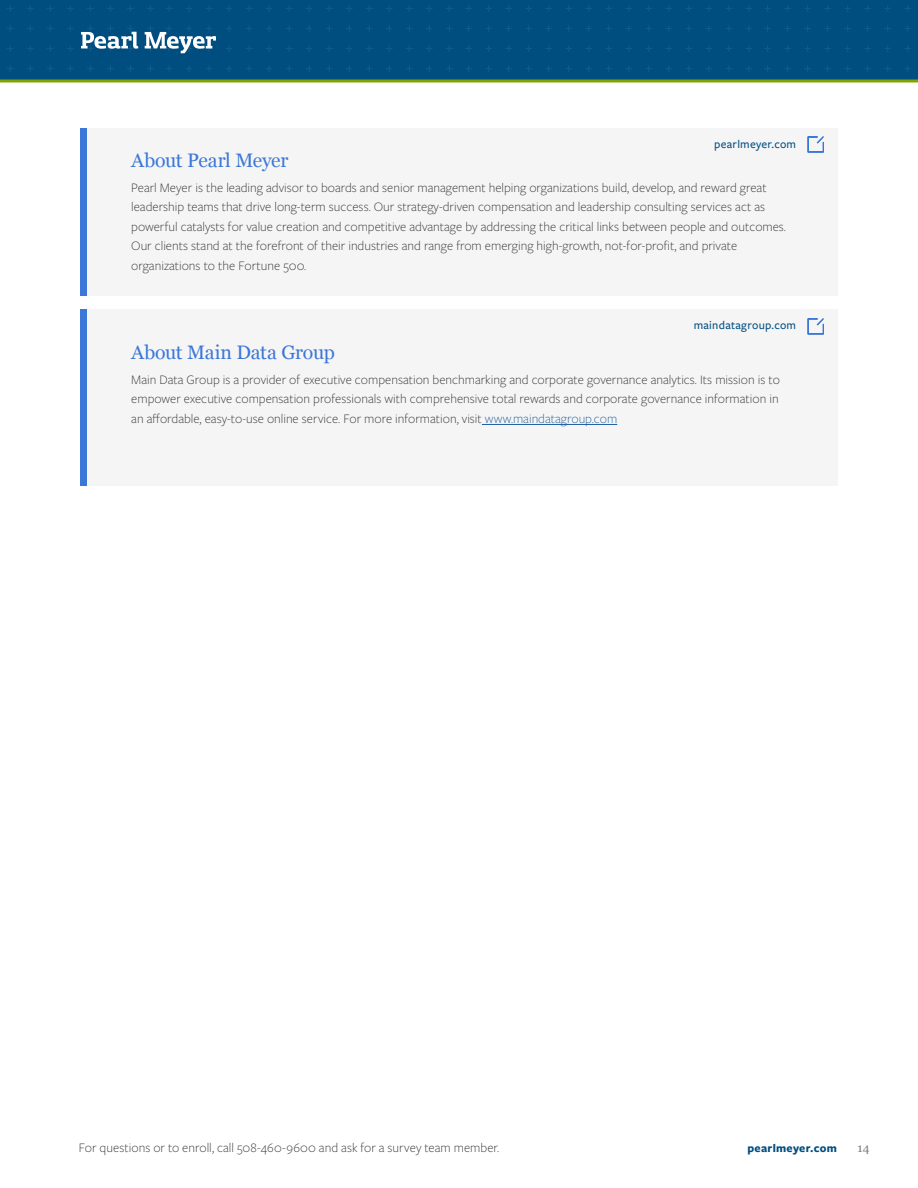
<style>
.page{position:relative;width:918px;height:1188px;background:#fff}
.page>*{position:absolute;margin:0;border:0;box-sizing:border-box;transform-origin:0 0}
.t1{font:19.5px "Georgia";letter-spacing:-.015em;color:#3b77d8}
.t2{font:300 13.5px/19.5px "Freight Sans Pro";color:#333}
.t3{font:500 12px "Freight Sans Pro";letter-spacing:.025em;color:#004e80}
.t4{font:700 12px "Freight Sans Pro";letter-spacing:.025em;color:#004e80}
.t5{font:12px "Georgia";color:#797979}
.s1{color:#215e9e}
</style>
<div class="page">
<div style="left:0;top:0;width:918px;height:80px;background:#004e80"></div>
<hr style="left:0;top:80px;width:918px;height:2px;background:#81a400">
<svg style="left:246px;top:25px;width:6px;height:7px"></svg>
<svg style="left:246px;top:5px;width:6px;height:7px"></svg>
<svg style="left:266px;top:25px;width:6px;height:7px"></svg>
<svg style="left:266px;top:5px;width:6px;height:7px"></svg>
<svg style="left:286px;top:25px;width:6px;height:7px"></svg>
<svg style="left:286px;top:5px;width:6px;height:7px"></svg>
<svg style="left:306px;top:45px;width:6px;height:7px"></svg>
<svg style="left:306px;top:25px;width:7px;height:7px"></svg>
<svg style="left:306px;top:5px;width:7px;height:7px"></svg>
<svg style="left:326px;top:45px;width:6px;height:7px"></svg>
<svg style="left:326px;top:25px;width:7px;height:7px"></svg>
<svg style="left:326px;top:5px;width:7px;height:7px"></svg>
<svg style="left:386px;top:45px;width:7px;height:7px"></svg>
<svg style="left:386px;top:65px;width:7px;height:7px"></svg>
<svg style="left:386px;top:25px;width:7px;height:7px"></svg>
<svg style="left:386px;top:5px;width:7px;height:7px"></svg>
<svg style="left:346px;top:45px;width:7px;height:7px"></svg>
<svg style="left:346px;top:25px;width:7px;height:7px"></svg>
<svg style="left:346px;top:5px;width:7px;height:7px"></svg>
<svg style="left:406px;top:45px;width:7px;height:7px"></svg>
<svg style="left:406px;top:65px;width:7px;height:7px"></svg>
<svg style="left:406px;top:25px;width:7px;height:7px"></svg>
<svg style="left:406px;top:5px;width:7px;height:7px"></svg>
<svg style="left:366px;top:45px;width:7px;height:7px"></svg>
<svg style="left:366px;top:65px;width:6px;height:7px"></svg>
<svg style="left:366px;top:25px;width:7px;height:7px"></svg>
<svg style="left:366px;top:5px;width:7px;height:7px"></svg>
<svg style="left:426px;top:45px;width:7px;height:7px"></svg>
<svg style="left:426px;top:65px;width:7px;height:7px"></svg>
<svg style="left:426px;top:25px;width:7px;height:7px"></svg>
<svg style="left:426px;top:5px;width:7px;height:7px"></svg>
<svg style="left:446px;top:45px;width:7px;height:7px"></svg>
<svg style="left:446px;top:65px;width:7px;height:7px"></svg>
<svg style="left:446px;top:25px;width:7px;height:7px"></svg>
<svg style="left:446px;top:5px;width:7px;height:7px"></svg>
<svg style="left:7px;top:45px;width:6px;height:7px"></svg>
<svg style="left:7px;top:25px;width:7px;height:7px"></svg>
<svg style="left:7px;top:5px;width:7px;height:7px"></svg>
<svg style="left:27px;top:45px;width:7px;height:7px"></svg>
<svg style="left:27px;top:25px;width:7px;height:7px"></svg>
<svg style="left:27px;top:5px;width:7px;height:7px"></svg>
<svg style="left:87px;top:65px;width:7px;height:7px"></svg>
<svg style="left:87px;top:5px;width:7px;height:7px"></svg>
<svg style="left:47px;top:45px;width:7px;height:7px"></svg>
<svg style="left:47px;top:65px;width:6px;height:7px"></svg>
<svg style="left:47px;top:25px;width:7px;height:7px"></svg>
<svg style="left:47px;top:5px;width:7px;height:7px"></svg>
<svg style="left:107px;top:65px;width:7px;height:7px"></svg>
<svg style="left:107px;top:5px;width:7px;height:7px"></svg>
<svg style="left:67px;top:45px;width:7px;height:7px"></svg>
<svg style="left:67px;top:65px;width:7px;height:7px"></svg>
<svg style="left:67px;top:25px;width:7px;height:7px"></svg>
<svg style="left:67px;top:5px;width:7px;height:7px"></svg>
<svg style="left:127px;top:65px;width:7px;height:7px"></svg>
<svg style="left:127px;top:5px;width:7px;height:7px"></svg>
<svg style="left:147px;top:65px;width:7px;height:7px"></svg>
<svg style="left:147px;top:5px;width:7px;height:7px"></svg>
<svg style="left:764px;top:45px;width:7px;height:7px"></svg>
<svg style="left:764px;top:65px;width:7px;height:7px"></svg>
<svg style="left:764px;top:25px;width:7px;height:7px"></svg>
<svg style="left:764px;top:5px;width:7px;height:7px"></svg>
<svg style="left:784px;top:45px;width:7px;height:7px"></svg>
<svg style="left:784px;top:65px;width:7px;height:7px"></svg>
<svg style="left:784px;top:25px;width:7px;height:7px"></svg>
<svg style="left:784px;top:5px;width:7px;height:7px"></svg>
<svg style="left:804px;top:45px;width:7px;height:7px"></svg>
<svg style="left:804px;top:65px;width:7px;height:7px"></svg>
<svg style="left:804px;top:25px;width:7px;height:7px"></svg>
<svg style="left:804px;top:5px;width:7px;height:7px"></svg>
<svg style="left:824px;top:45px;width:7px;height:7px"></svg>
<svg style="left:824px;top:65px;width:7px;height:7px"></svg>
<svg style="left:824px;top:25px;width:7px;height:7px"></svg>
<svg style="left:824px;top:5px;width:7px;height:7px"></svg>
<svg style="left:844px;top:45px;width:7px;height:7px"></svg>
<svg style="left:844px;top:65px;width:7px;height:7px"></svg>
<svg style="left:844px;top:25px;width:7px;height:7px"></svg>
<svg style="left:844px;top:5px;width:7px;height:7px"></svg>
<svg style="left:864px;top:45px;width:7px;height:7px"></svg>
<svg style="left:865px;top:65px;width:6px;height:7px"></svg>
<svg style="left:864px;top:25px;width:7px;height:7px"></svg>
<svg style="left:864px;top:5px;width:7px;height:7px"></svg>
<svg style="left:884px;top:45px;width:7px;height:7px"></svg>
<svg style="left:885px;top:65px;width:6px;height:7px"></svg>
<svg style="left:884px;top:25px;width:7px;height:7px"></svg>
<svg style="left:884px;top:5px;width:7px;height:7px"></svg>
<svg style="left:904px;top:45px;width:7px;height:7px"></svg>
<svg style="left:904px;top:25px;width:7px;height:7px"></svg>
<svg style="left:904px;top:5px;width:7px;height:7px"></svg>
<svg style="left:465px;top:45px;width:7px;height:7px"></svg>
<svg style="left:465px;top:65px;width:7px;height:7px"></svg>
<svg style="left:465px;top:25px;width:7px;height:7px"></svg>
<svg style="left:465px;top:5px;width:7px;height:7px"></svg>
<svg style="left:485px;top:45px;width:7px;height:7px"></svg>
<svg style="left:485px;top:65px;width:7px;height:7px"></svg>
<svg style="left:485px;top:25px;width:7px;height:7px"></svg>
<svg style="left:485px;top:5px;width:7px;height:7px"></svg>
<svg style="left:505px;top:45px;width:7px;height:7px"></svg>
<svg style="left:505px;top:65px;width:7px;height:7px"></svg>
<svg style="left:505px;top:25px;width:7px;height:7px"></svg>
<svg style="left:505px;top:5px;width:7px;height:7px"></svg>
<svg style="left:525px;top:45px;width:7px;height:7px"></svg>
<svg style="left:525px;top:65px;width:7px;height:7px"></svg>
<svg style="left:525px;top:25px;width:7px;height:7px"></svg>
<svg style="left:525px;top:5px;width:7px;height:7px"></svg>
<svg style="left:545px;top:45px;width:7px;height:7px"></svg>
<svg style="left:546px;top:65px;width:6px;height:7px"></svg>
<svg style="left:545px;top:25px;width:7px;height:7px"></svg>
<svg style="left:545px;top:5px;width:7px;height:7px"></svg>
<svg style="left:565px;top:45px;width:7px;height:7px"></svg>
<svg style="left:566px;top:65px;width:6px;height:7px"></svg>
<svg style="left:565px;top:25px;width:7px;height:7px"></svg>
<svg style="left:565px;top:5px;width:7px;height:7px"></svg>
<svg style="left:585px;top:45px;width:7px;height:7px"></svg>
<svg style="left:585px;top:25px;width:7px;height:7px"></svg>
<svg style="left:585px;top:5px;width:7px;height:7px"></svg>
<svg style="left:606px;top:45px;width:6px;height:7px"></svg>
<svg style="left:605px;top:25px;width:7px;height:7px"></svg>
<svg style="left:605px;top:5px;width:7px;height:7px"></svg>
<svg style="left:626px;top:45px;width:6px;height:7px"></svg>
<svg style="left:625px;top:25px;width:7px;height:7px"></svg>
<svg style="left:626px;top:5px;width:6px;height:7px"></svg>
<svg style="left:646px;top:25px;width:6px;height:7px"></svg>
<svg style="left:646px;top:5px;width:6px;height:7px"></svg>
<svg style="left:666px;top:25px;width:6px;height:7px"></svg>
<svg style="left:666px;top:5px;width:6px;height:7px"></svg>
<div style="left:87px;top:128px;width:751px;height:168px;background:#f5f5f5"></div>
<div style="left:87px;top:309px;width:751px;height:177px;background:#f5f5f5"></div>
<div style="left:80px;top:128px;width:7px;height:168px;background:#3b77d8"></div>
<div style="left:80px;top:309px;width:7px;height:177px;background:#3b77d8"></div>
<hr style="left:482px;top:424px;width:135px;height:1px;background:#215e9e">
<svg style="left:808px;top:318px;width:16px;height:17px"></svg>
<svg style="left:808px;top:136px;width:16px;height:17px"></svg>
<svg style="left:81px;top:25px;width:57px;height:27px"></svg>
<svg style="left:145px;top:25px;width:71px;height:28px"></svg>
<p class="t3" style="left:714px;top:136px;width:84px">pearlmeyer.com</p>
<h1 class="t1" style="left:131px;top:146px;width:159px">About Pearl Meyer</h1>
<p class="t2" style="left:131px;top:177px;width:656px">Pearl Meyer is the leading advisor to boards and senior management helping organizations build, develop, and reward great leadership teams that drive long-term success. Our strategy-driven compensation and leadership consulting services act as powerful catalysts for value creation and competitive advantage by addressing the critical links between people and outcomes.<br>Our clients stand at the forefront of their industries and range from emerging high-growth, not-for-profit, and private organizations to the Fortune 500.</p>
<p class="t3" style="left:694px;top:317px;width:104px">maindatagroup.com</p>
<h1 class="t1" style="left:131px;top:338px;width:205px">About Main Data Group</h1>
<p class="t2" style="left:131px;top:369px;width:650px;text-align:justify">Main Data Group is a provider of executive compensation benchmarking and corporate governance analytics. Its mission is to empower executive compensation professionals with comprehensive total rewards and corporate governance information in an affordable, easy-to-use online service. For more information, visit <span class="s1">www.maindatagroup.com</span></p>
<p class="t2" style="left:79px;top:1137px;width:422px">For questions or to enroll, call 508-460-9600 and ask for a survey team member.</p>
<p class="t4" style="left:747px;top:1139px;width:91px">pearlmeyer.com</p>
<p class="t5" style="left:858px;top:1139px;width:14px">14</p>
</div>
